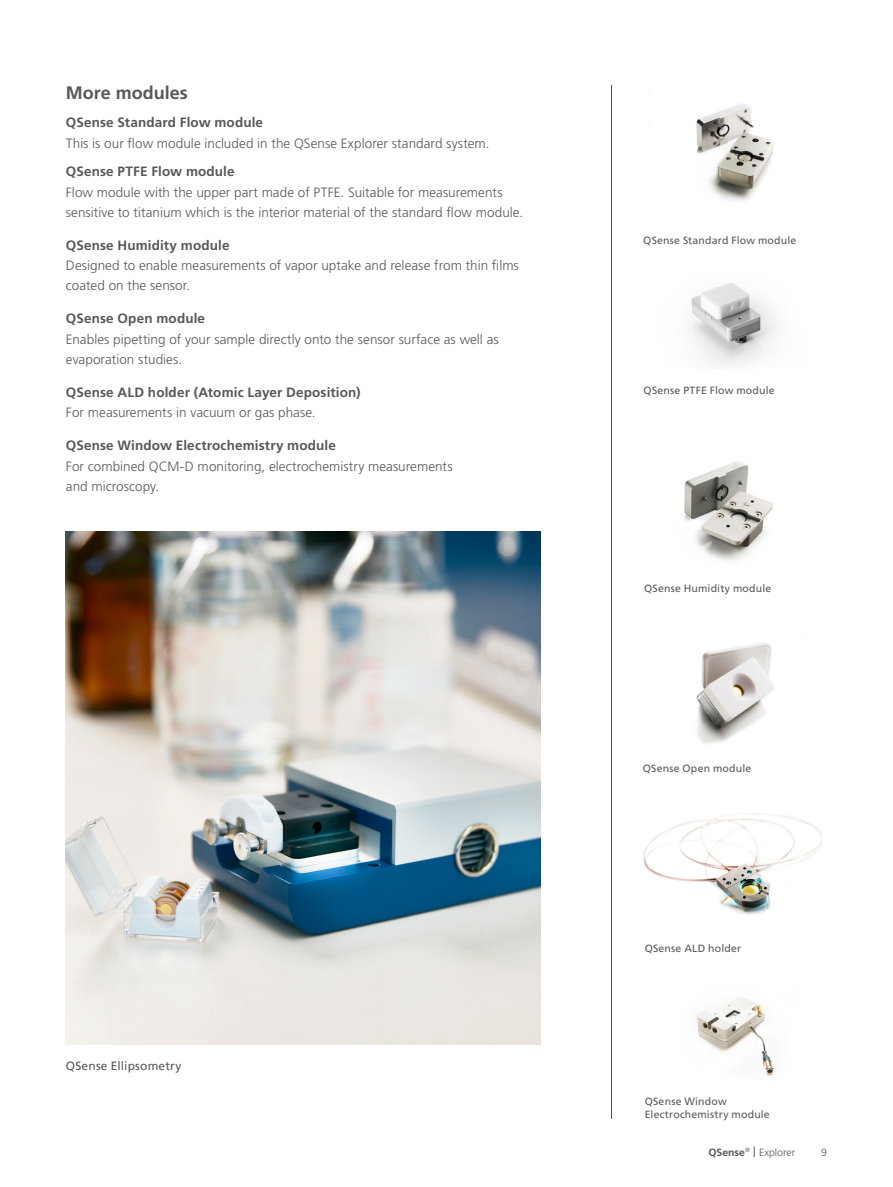
<style>
.page{position:relative;width:893px;height:1187px;background:#fff}
.page>*{position:absolute;margin:0;border:0;box-sizing:border-box;transform-origin:0 0}
.Sub_Heading_2_Page_8{font:700 18px "Frutiger LT Std";color:#57585a}
.Ingress_80{font:300 13.5px/20.2px "Frutiger LT Std";letter-spacing:.005em;color:#57585a}
.Sub_Heading_2_Page_8-2{font:300 13.5px/20.2px "Frutiger LT Std";letter-spacing:.005em;color:#57585a}
.Ingress_80-2{font:700 13.5px/20.2px "Frutiger LT Std";letter-spacing:.01em;color:#57585a}
.Sub_Heading_5_Page_8{font:12px "Frutiger LT Std";letter-spacing:.015em;color:#57585a}
.Figure_Text_80{font:10.5px/12.6px "Frutiger LT Std";letter-spacing:.02em;color:#57585a}
.t1{font:300 10.5px "Frutiger LT Std";color:#57585a}
.t2{font:700 10.5px "Frutiger LT Std";color:#57585a}
.t3{font:300 6.15px "Frutiger LT Std";color:#57585a}
.s1{font-weight:700}
.s2{font-weight:300}
.s3{font-size:15px}
</style>
<div class="page">
<img style="left:684px;top:461px;width:89px;height:100px">
<img style="left:696px;top:643px;width:78px;height:101px">
<img style="left:643px;top:813px;width:178px;height:102px">
<hr style="left:611px;top:85px;width:1px;height:1033px;background:#57585a">
<img style="left:66px;top:531px;width:474px;height:512px">
<img style="left:696px;top:997px;width:79px;height:79px">
<img style="left:696px;top:104px;width:78px;height:98px">
<img style="left:691px;top:283px;width:88px;height:83px">
<p class="Sub_Heading_2_Page_8" style="left:66px;top:82px;width:123px">More modules</p>
<p class="Sub_Heading_2_Page_8-2" style="left:66px;top:113px;width:425px"><span class="s1">QSense Standard Flow module<br></span>This is our flow module included in the QSense Explorer standard system.</p>
<p class="Ingress_80" style="left:66px;top:162px;width:459px"><span class="s1">QSense PTFE Flow module<br></span>Flow module with the upper part made of PTFE. Suitable for measurements sensitive to titanium which is the interior material of the standard flow module.</p>
<p class="Ingress_80" style="left:66px;top:235px;width:454px"><span class="s1">QSense Humidity module<br></span>Designed to enable measurements of vapor uptake and release from thin films coated on the sensor.</p>
<p class="Ingress_80" style="left:66px;top:309px;width:434px"><span class="s1">QSense Open module<br></span>Enables pipetting of your sample directly onto the sensor surface as well as evaporation studies.</p>
<p class="Ingress_80-2" style="left:66px;top:382px;width:296px">QSense ALD holder (Atomic Layer Deposition)<br><span class="s2">For measurements in vacuum or gas phase.</span></p>
<p class="Ingress_80" style="left:66px;top:435px;width:388px"><span class="s1">QSense Window Electrochemistry module<br></span>For combined QCM-D monitoring, electrochemistry measurements and microscopy.</p>
<p class="Sub_Heading_5_Page_8" style="left:66px;top:1058px;width:117px">QSense Ellipsometry</p>
<p class="Figure_Text_80" style="left:643px;top:234px;width:154px">QSense Standard Flow module</p>
<p class="Figure_Text_80" style="left:644px;top:384px;width:132px">QSense PTFE Flow module</p>
<p class="Figure_Text_80" style="left:644px;top:582px;width:129px">QSense Humidity module</p>
<p class="Figure_Text_80" style="left:643px;top:762px;width:110px">QSense Open module</p>
<p class="Figure_Text_80" style="left:645px;top:941px;width:98px">QSense ALD holder</p>
<p class="Figure_Text_80" style="left:645px;top:1095px;width:127px">QSense Window<br>Electrochemistry module</p>
<p class="t3" style="left:745px;top:1146px;width:6px">®</p>
<p class="t1" style="left:753px;top:1145px;width:44px"><span class="s3">I</span> Explorer</p>
<p class="t2" style="left:708px;top:1145px;width:38px">QSense</p>
<p class="t1" style="left:821px;top:1145px;width:7px">9</p>
</div>
